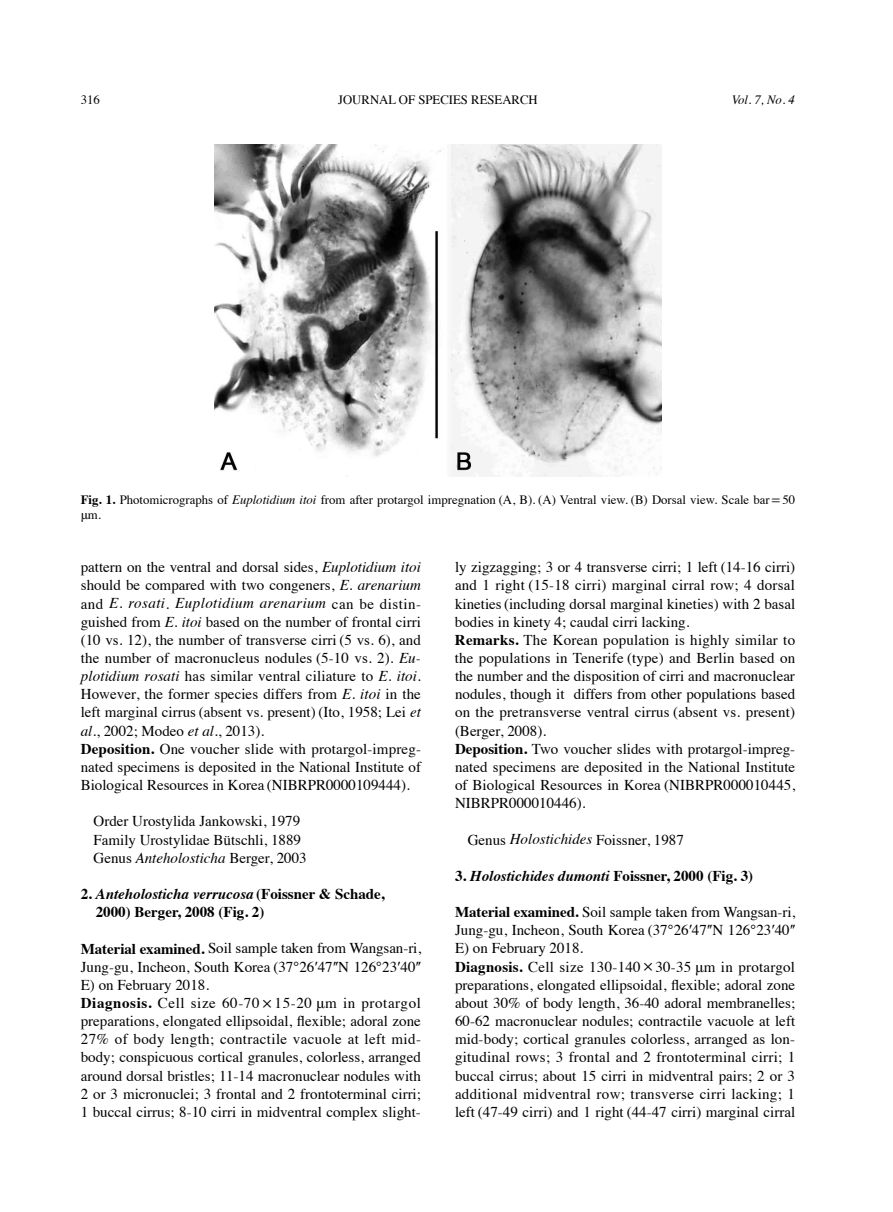
<style>
.page{position:relative;width:893px;height:1212px;background:#fff}
.page>*{position:absolute;margin:0;border:0;box-sizing:border-box;transform-origin:0 0}
.t1{font:15px/18.1px "Times";color:#000}
.t2{font:700 15px/18.1px "Times";color:#000}
.t3{font:12.75px/15px "Times";color:#000}
.t4{font:italic 12.75px "Times";color:#000}
.s1{font-weight:700}
.s2{font-style:italic}
.s3{font-family:"Cambria Math"}
.s4{font-family:"Times New Roman"}
</style>
<div class="page">
<img style="left:215px;top:145px;width:446px;height:331px">
<p class="t3" style="left:81px;top:91px;width:21px">316</p>
<p class="t3" style="left:338px;top:91px;width:33px">Journal</p>
<p class="t3" style="left:399px;top:91px;width:35px">of Species</p>
<p class="t3" style="left:471px;top:91px;width:18px">Research</p>
<p class="t4" style="left:732px;top:89px;width:65px">Vol. 7, No. 4</p>
<p class="t3" style="left:81px;top:491px;width:716px"><span class="s1">Fig. 1.</span> Photomicrographs of <span class="s2">Euplotidium itoi</span> from after protargol impregnation (A, B). (A) Ventral view. (B) Dorsal view. Scale bar<span class="s3">=</span>50 μm.</p>
<p class="t1" style="left:81px;top:557px;width:342px">pattern on the ventral and dorsal sides, <span class="s2">Euplotidium itoi </span>should be compared with two congeners, <span class="s2">E. arenarium </span>and <span class="s2">E. rosati</span>. <span class="s2">Euplotidium arenarium</span> can be distin&shy;guished from <span class="s2">E. itoi</span> based on the number of frontal cirri (10 vs. 12), the number of transverse cirri (5 vs. 6), and the number of macronucleus nodules (5-10 vs. 2). <span class="s2">Eu&shy;plotidium rosati</span> has similar ventral ciliature to <span class="s2">E. itoi</span>.<br>However, the former species differs from <span class="s2">E. itoi</span> in the left marginal cirrus (absent vs. present) (Ito, 1958; Lei <span class="s2">et al</span>., 2002; Modeo <span class="s2">et al</span>., 2013).<br><span class="s1">Deposition.</span> One voucher slide with protargol-impreg&shy;nated specimens is deposited in the National Institute of Biological Resources in Korea (NIBRPR0000109444).</p>
<p class="t1" style="left:94px;top:811px;width:215px">Order Urostylida Jankowski, 1979<br>Family Urostylidae B<span class="s4">ü</span>tschli, 1889<br>Genus <span class="s2">Anteholosticha</span> Berger, 2003</p>
<p class="t2" style="left:96px;top:883px;width:290px;text-indent:-15px">2. <span class="s2">Anteholosticha verrucosa</span> (Foissner &amp; Schade,<br>2000) Berger, 2008 (Fig. 2)</p>
<p class="t1" style="left:81px;top:938px;width:342px"><span class="s1">Material examined.</span> Soil sample taken from Wangsan-ri, Jung-gu, Incheon, South Korea (37°26<span class="s4">ʹ</span>47<span class="s4">ʺ</span>N 126°23<span class="s4">ʹ</span>40<span class="s4">ʺ </span>E) on February 2018.<br><span class="s1">Diagnosis.</span> Cell size 60-70 <span class="s3">×</span>15-20 μm in protargol preparations, elongated ellipsoidal, flexible; adoral zone 27% of body length; contractile vacuole at left mid&shy;body; conspicuous cortical granules, colorless, arranged around dorsal bristles; 11-14 macronuclear nodules with 2 or 3 micronuclei; 3 frontal and 2 frontoterminal cirri; 1 buccal cirrus; 8-10 cirri in midventral complex slight-</p>
<p class="t1" style="left:455px;top:557px;width:342px">ly zigzagging; 3 or 4 transverse cirri; 1 left (14-16 cirri) and 1 right (15-18 cirri) marginal cirral row; 4 dorsal kineties (including dorsal marginal kineties) with 2 basal bodies in kinety 4; caudal cirri lacking.<br><span class="s1">Remarks.</span> The Korean population is highly similar to the populations in Tenerife (type) and Berlin based on the number and the disposition of cirri and macronuclear nodules, though it differs from other populations based on the pretransverse ventral cirrus (absent vs. present) (Berger, 2008).<br><span class="s1">Deposition.</span> Two voucher slides with protargol-impreg&shy;nated specimens are deposited in the National Institute of Biological Resources in Korea (NIBRPR000010445, NIBRPR000010446).</p>
<p class="t1" style="left:468px;top:829px;width:218px">Genus <span class="s2">Holostichides</span> Foissner, 1987</p>
<p class="t2" style="left:455px;top:865px;width:300px">3. <span class="s2">Holostichides dumonti</span> Foissner, 2000 (Fig. 3)</p>
<p class="t1" style="left:455px;top:902px;width:342px"><span class="s1">Material examined.</span> Soil sample taken from Wangsan-ri, Jung-gu, Incheon, South Korea (37°26<span class="s4">ʹ</span>47<span class="s4">ʺ</span>N 126°23<span class="s4">ʹ</span>40<span class="s4">ʺ </span>E) on February 2018.<br><span class="s1">Diagnosis.</span> Cell size 130-140 <span class="s3">×</span>30-35 μm in protargol preparations, elongated ellipsoidal, flexible; adoral zone about 30% of body length, 36-40 adoral membranelles; 60-62 macronuclear nodules; contractile vacuole at left mid-body; cortical granules colorless, arranged as lon&shy;gitudinal rows; 3 frontal and 2 frontoterminal cirri; 1 buccal cirrus; about 15 cirri in midventral pairs; 2 or 3 additional midventral row; transverse cirri lacking; 1 left (47-49 cirri) and 1 right (44-47 cirri) marginal cirral</p>
</div>
